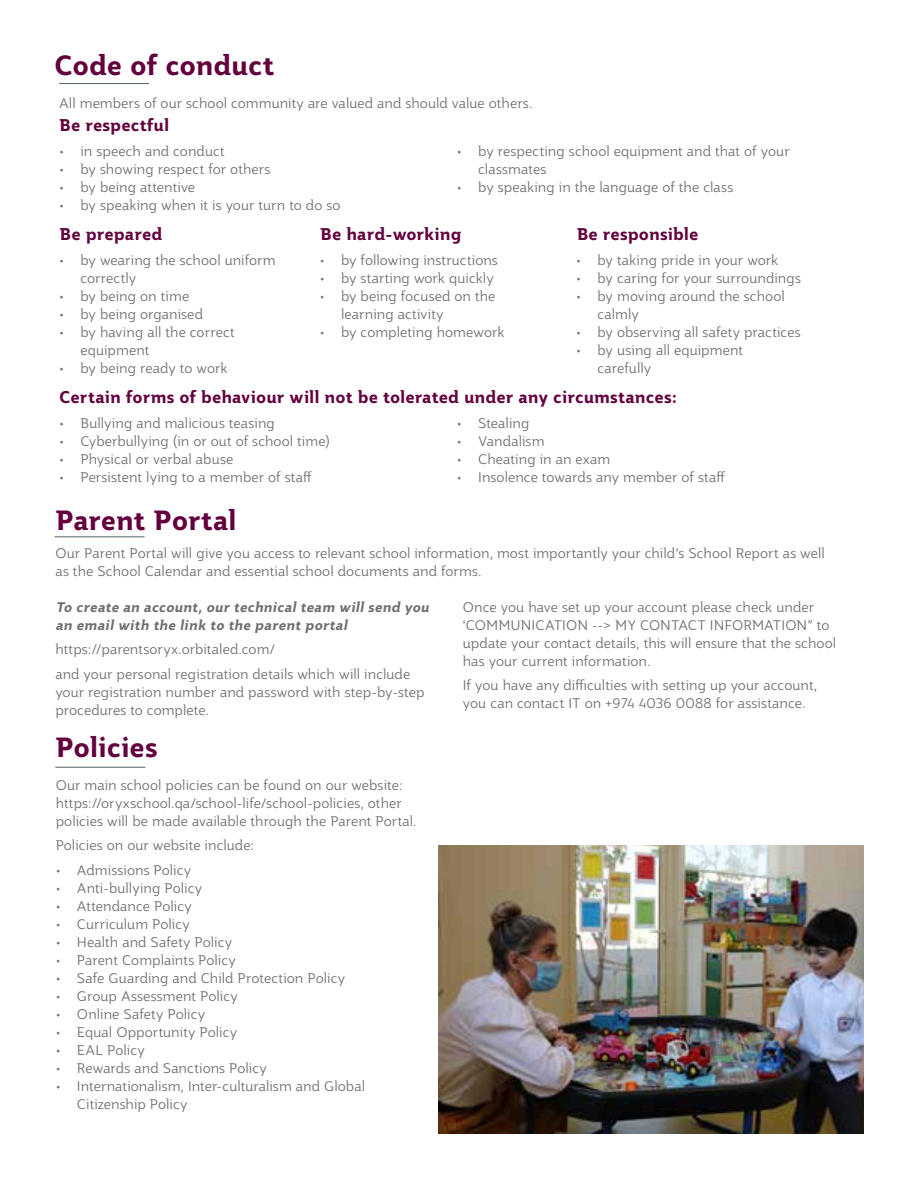
<style>
.page{position:relative;width:918px;height:1188px;background:#fff}
.page>*{position:absolute;margin:0;border:0;box-sizing:border-box;transform-origin:0 0}
.t1{font:700 27px "Jotia";letter-spacing:-.01em;color:#63003d}
.t2{font:700 16.5px "Jotia";color:#63003d}
.t3{font:300 13.5px/18px "Jotia";letter-spacing:.005em;color:#6d6e71}
.t4{font:italic 700 13.5px/18px "Jotia";color:#6d6e71}
</style>
<div class="page">
<hr style="left:59px;top:83px;width:90px;height:1px;background:#53626f">
<hr style="left:55px;top:536px;width:90px;height:1px;background:#53626f">
<hr style="left:55px;top:767px;width:90px;height:1px;background:#53626f">
<img style="left:439px;top:845px;width:425px;height:289px">
<h1 class="t1" style="left:54px;top:47px;width:222px">Code of conduct</h1>
<p class="t3" style="left:59px;top:94px;width:475px">All members of our school community are valued and should value others.</p>
<p class="t2" style="left:59px;top:114px;width:112px">Be respectful</p>
<p class="t3" style="left:59px;top:142px;width:167px">• in speech and conduct</p>
<p class="t3" style="left:59px;top:160px;width:213px">• by showing respect for others</p>
<p class="t3" style="left:59px;top:178px;width:137px">• by being attentive</p>
<p class="t3" style="left:59px;top:196px;width:283px">• by speaking when it is your turn to do so</p>
<p class="t3" style="left:478px;top:142px;width:313px;text-indent:-21px">• by respecting school equipment and that of your classmates</p>
<p class="t3" style="left:457px;top:178px;width:278px">• by speaking in the language of the class</p>
<p class="t2" style="left:577px;top:223px;width:123px">Be responsible</p>
<p class="t3" style="left:576px;top:251px;width:204px">• by taking pride in your work</p>
<p class="t3" style="left:576px;top:269px;width:226px">• by caring for your surroundings</p>
<p class="t3" style="left:597px;top:287px;width:189px;text-indent:-21px">• by moving around the school calmly</p>
<p class="t3" style="left:576px;top:323px;width:226px">• by observing all safety practices</p>
<p class="t3" style="left:597px;top:341px;width:147px;text-indent:-21px">• by using all equipment carefully</p>
<p class="t2" style="left:59px;top:386px;width:619px">Certain forms of behaviour will not be tolerated under any circumstances:</p>
<p class="t3" style="left:59px;top:414px;width:217px">• Bullying and malicious teasing</p>
<p class="t3" style="left:59px;top:432px;width:272px">• Cyberbullying (in or out of school time)</p>
<p class="t3" style="left:59px;top:450px;width:176px">• Physical or verbal abuse</p>
<p class="t3" style="left:59px;top:468px;width:254px">• Persistent lying to a member of staff</p>
<p class="t2" style="left:320px;top:223px;width:143px">Be hard-working</p>
<p class="t3" style="left:320px;top:251px;width:179px">• by following instructions</p>
<p class="t3" style="left:320px;top:269px;width:175px">• by starting work quickly</p>
<p class="t3" style="left:341px;top:287px;width:156px;text-indent:-21px">• by being focused on the learning activity</p>
<p class="t3" style="left:320px;top:323px;width:186px">• by completing homework</p>
<p class="t2" style="left:60px;top:223px;width:104px">Be prepared</p>
<p class="t3" style="left:80px;top:251px;width:197px;text-indent:-21px">• by wearing the school uniform correctly</p>
<p class="t3" style="left:59px;top:287px;width:132px">• by being on time</p>
<p class="t3" style="left:59px;top:305px;width:145px">• by being organised</p>
<p class="t3" style="left:80px;top:323px;width:156px;text-indent:-21px">• by having all the correct equipment</p>
<p class="t3" style="left:59px;top:359px;width:170px">• by being ready to work</p>
<p class="t3" style="left:457px;top:414px;width:74px">• Stealing</p>
<p class="t3" style="left:457px;top:432px;width:89px">• Vandalism</p>
<p class="t3" style="left:457px;top:450px;width:155px">• Cheating in an exam</p>
<p class="t3" style="left:457px;top:468px;width:270px">• Insolence towards any member of staff</p>
<h1 class="t1" style="left:55px;top:502px;width:183px">Parent Portal</h1>
<p class="t3" style="left:55px;top:544px;width:771px">Our Parent Portal will give you access to relevant school information, most importantly your child’s School Report as well as the School Calendar and essential school documents and forms.</p>
<p class="t4" style="left:55px;top:598px;width:379px">To create an account,our technicalteam willsend you an emailwith the link to the parentportal</p>
<p class="t3" style="left:55px;top:637px;width:356px;line-height:24.5px">https://parentsoryx.orbitaled.com/<br>and your personal registration details which will include</p>
<p class="t3" style="left:55px;top:683px;width:371px">your registration number and password with step-by-step procedures to complete.</p>
<p class="t3" style="left:463px;top:598px;width:375px">Once you have set up your account please check under ‘COMMUNICATION --&gt; MY CONTACT INFORMATION” to update your contact details, this will ensure that the school has your current information.</p>
<p class="t3" style="left:463px;top:676px;width:356px">If you have any difficulties with setting up your account, you can contact IT on +974 4036 0088 for assistance.</p>
<h1 class="t1" style="left:55px;top:729px;width:104px">Policies</h1>
<p class="t3" style="left:56px;top:776px;width:362px">Our main school policies can be found on our website: https://oryxschool.qa/school-life/school-policies, other policies will be made available through the Parent Portal.</p>
<p class="t3" style="left:56px;top:836px;width:200px">Policies on our website include:</p>
<p class="t3" style="left:56px;top:861px;width:137px">• Admissions Policy</p>
<p class="t3" style="left:56px;top:879px;width:148px">• Anti-bullying Policy</p>
<p class="t3" style="left:56px;top:897px;width:138px">• Attendance Policy</p>
<p class="t3" style="left:56px;top:915px;width:136px">• Curriculum Policy</p>
<p class="t3" style="left:56px;top:933px;width:178px">• Health and Safety Policy</p>
<p class="t3" style="left:56px;top:951px;width:182px">• Parent Complaints Policy</p>
<p class="t3" style="left:56px;top:969px;width:291px">• Safe Guarding and Child Protection Policy</p>
<p class="t3" style="left:56px;top:987px;width:184px">• Group Assessment Policy</p>
<p class="t3" style="left:56px;top:1005px;width:151px">• Online Safety Policy</p>
<p class="t3" style="left:56px;top:1023px;width:183px">• Equal Opportunity Policy</p>
<p class="t3" style="left:56px;top:1041px;width:91px">• EAL Policy</p>
<p class="t3" style="left:56px;top:1059px;width:213px">• Rewards and Sanctions Policy</p>
<p class="t3" style="left:77px;top:1077px;width:290px;text-indent:-21px">• Internationalism, Inter-culturalism and Global<br>Citizenship Policy</p>
</div>
